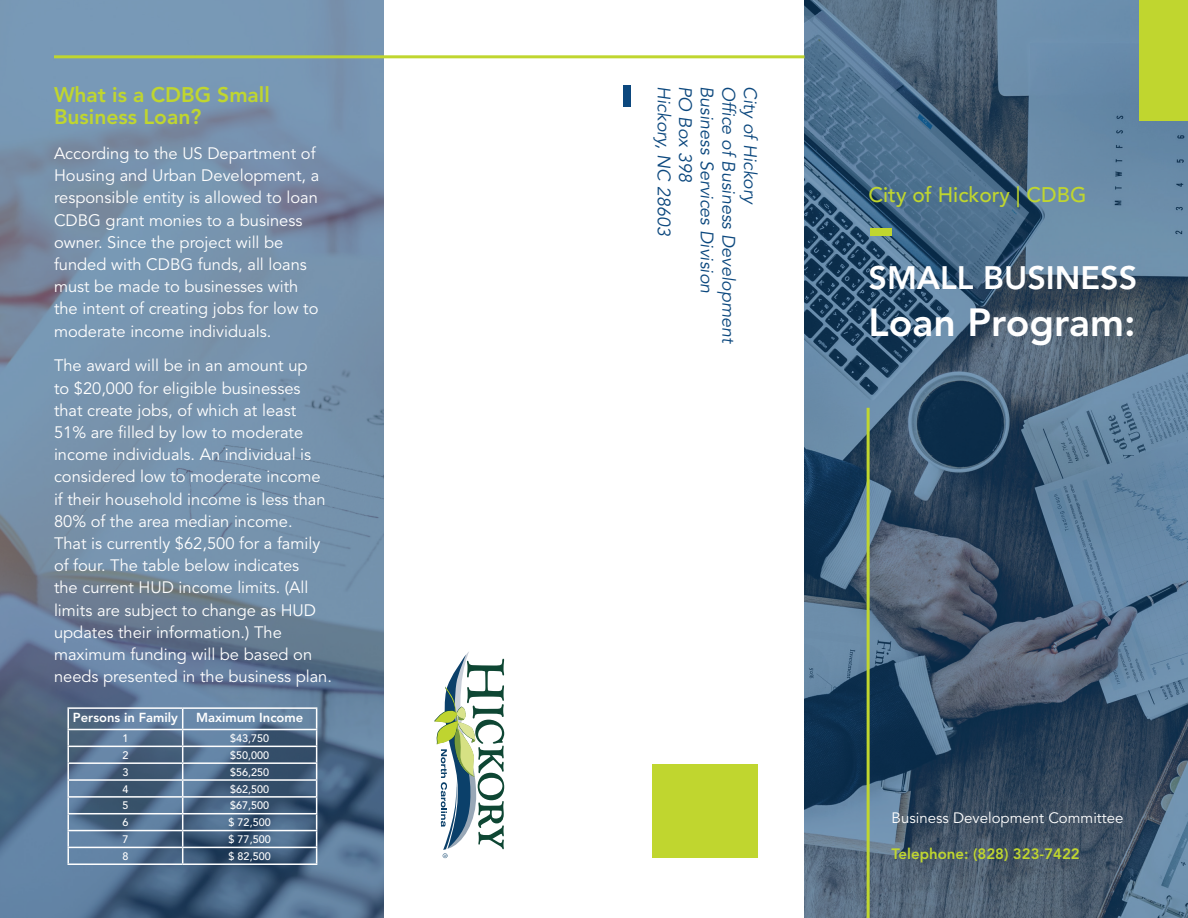
<style>
.page{position:relative;width:1188px;height:918px;background:#fff}
.page>*{position:absolute;margin:0;border:0;box-sizing:border-box;transform-origin:0 0}
.t1{font:800 39px "Avenir LT Std";color:#fff}
.t2{font:800 32.25px "Avenir LT Std";color:#fff}
.t3{font:800 21px/22.2px "Avenir LT Std";color:#c0d62f}
.t4{font:500 21px "Avenir LT Std";color:#c0d62f}
.t5{font:italic 18px "Avenir LT Std";letter-spacing:-.005em;color:#0c487e}
.t6{font:16.5px/22.2px "Avenir LT Std";color:#fff}
.t7{font:15px "Avenir LT Std";color:#fff}
.t8{font:800 15px "Avenir LT Std";color:#c0d62f}
.t9{font:800 13.05px "Avenir LT Std";color:#fff}
.t10{font:500 10.8px "Avenir LT Std";color:#fff}
</style>
<div class="page">
<img style="left:804px;top:0;width:384px;height:918px">
<div style="left:1139px;top:0;width:49px;height:121px;background:#c0d62f"></div>
<div style="left:652px;top:764px;width:106px;height:94px;background:#c0d62f"></div>
<img style="left:0;top:0;width:384px;height:918px">
<hr style="left:867px;top:408px;width:3px;height:510px;background:#c0d62f">
<div style="left:871px;top:228px;width:21px;height:8px;background:#c0d62f"></div>
<div style="left:623px;top:86px;width:7px;height:21px;background:#0c487e"></div>
<hr style="left:54px;top:55px;width:750px;height:3px;background:#c0d62f">
<svg style="left:434px;top:652px;width:70px;height:206px"></svg>
<hr style="left:183px;top:707px;width:134px;height:2px;background:#fff">
<hr style="left:67px;top:729px;width:116px;height:1px;background:#fff">
<hr style="left:183px;top:729px;width:134px;height:1px;background:#fff">
<hr style="left:67px;top:707px;width:116px;height:2px;background:#fff">
<hr style="left:67px;top:709px;width:2px;height:20px;background:#fff">
<hr style="left:67px;top:746px;width:116px;height:1px;background:#fff">
<hr style="left:183px;top:746px;width:134px;height:1px;background:#fff">
<hr style="left:67px;top:762px;width:116px;height:2px;background:#fff">
<hr style="left:183px;top:762px;width:134px;height:2px;background:#fff">
<hr style="left:67px;top:779px;width:116px;height:2px;background:#fff">
<hr style="left:183px;top:779px;width:134px;height:2px;background:#fff">
<hr style="left:67px;top:796px;width:116px;height:2px;background:#fff">
<hr style="left:183px;top:796px;width:134px;height:2px;background:#fff">
<hr style="left:67px;top:813px;width:116px;height:1px;background:#fff">
<hr style="left:183px;top:813px;width:134px;height:1px;background:#fff">
<hr style="left:67px;top:830px;width:116px;height:1px;background:#fff">
<hr style="left:183px;top:830px;width:134px;height:1px;background:#fff">
<hr style="left:67px;top:847px;width:116px;height:1px;background:#fff">
<svg style="left:67px;top:730px;width:2px;height:133px"></svg>
<hr style="left:183px;top:847px;width:134px;height:1px;background:#fff">
<svg style="left:182px;top:709px;width:1px;height:154px"></svg>
<svg style="left:316px;top:709px;width:1px;height:154px"></svg>
<hr style="left:67px;top:863px;width:116px;height:2px;background:#fff">
<hr style="left:183px;top:863px;width:134px;height:2px;background:#fff">
<p class="t3" style="left:54px;top:83px;width:217px">What is a CDBG Small<br>Business Loan?</p>
<p class="t6" style="left:54px;top:143px;width:267px">According to the US Department of Housing and Urban Development, a responsible entity is allowed to loan CDBG grant monies to a business owner. Since the project will be funded with CDBG funds, all loans must be made to businesses with the intent of creating jobs for low to moderate income individuals.</p>
<p class="t6" style="left:54px;top:355px;width:280px">The award will be in an amount up<br>to $20,000 for eligible businesses that create jobs, of which at least 51% are filled by low to moderate income individuals. An individual is considered low to moderate income if their household income is less than 80% of the area median income.<br>That is currently $62,500 for a family of four. The table below indicates<br>the current HUD income limits. (All limits are subject to change as HUD updates their information.) The maximum funding will be based on needs presented in the business plan.</p>
<p class="t9" style="left:73px;top:710px;width:107px">Persons in Family</p>
<p class="t9" style="left:196px;top:710px;width:109px">Maximum Income</p>
<p class="t10" style="left:122px;top:732px;width:8px">1</p>
<p class="t10" style="left:230px;top:732px;width:41px">$43,750</p>
<p class="t10" style="left:122px;top:749px;width:8px">2</p>
<p class="t10" style="left:230px;top:749px;width:41px">$50,000</p>
<p class="t10" style="left:122px;top:766px;width:8px">3</p>
<p class="t10" style="left:230px;top:766px;width:41px">$56,250</p>
<p class="t10" style="left:122px;top:783px;width:8px">4</p>
<p class="t10" style="left:230px;top:783px;width:41px">$62,500</p>
<p class="t10" style="left:122px;top:799px;width:8px">5</p>
<p class="t10" style="left:230px;top:799px;width:41px">$67,500</p>
<p class="t10" style="left:122px;top:816px;width:8px">6</p>
<p class="t10" style="left:229px;top:816px;width:44px">$ 72,500</p>
<p class="t10" style="left:122px;top:833px;width:8px">7</p>
<p class="t10" style="left:229px;top:833px;width:44px">$ 77,500</p>
<p class="t10" style="left:122px;top:850px;width:8px">8</p>
<p class="t10" style="left:229px;top:850px;width:44px">$ 82,500</p>
<p class="t5" style="left:674px;top:86px;width:152px;rotate:90deg">Hickory, NC 28603</p>
<p class="t5" style="left:696px;top:86px;width:98px;rotate:90deg">PO Box 398</p>
<p class="t5" style="left:717px;top:86px;width:209px;rotate:90deg">Business Services Division</p>
<p class="t5" style="left:739px;top:86px;width:260px;rotate:90deg">Office of Business Development</p>
<p class="t5" style="left:761px;top:86px;width:120px;rotate:90deg">City of Hickory</p>
<p class="t4" style="left:868px;top:182px;width:219px">City of Hickory | CDBG</p>
<h2 class="t2" style="left:868px;top:259px;width:270px">SMALL BUSINESS</h2>
<h1 class="t1" style="left:868px;top:299px;width:269px">Loan Program:</h1>
<p class="t7" style="left:892px;top:809px;width:233px">Business Development Committee</p>
<p class="t8" style="left:892px;top:844px;width:190px">Telephone: (828) 323-7422</p>
</div>
